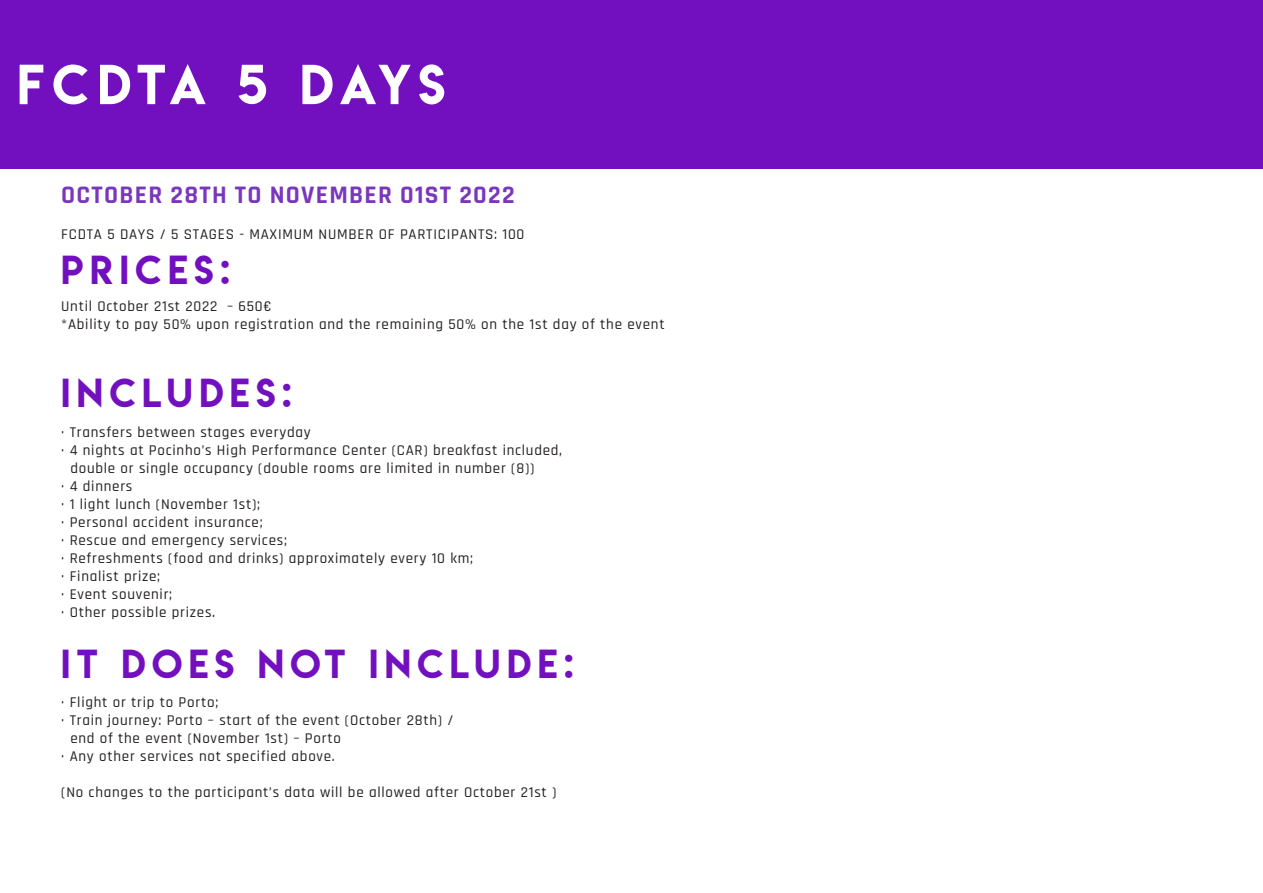
<style>
.page{position:relative;width:1263px;height:893px;background:#fff}
.page>*{position:absolute;margin:0;border:0;box-sizing:border-box;transform-origin:0 0}
.t1{font:49.95px "Lemon Milk";letter-spacing:.11em;color:#fff}
.t2{font:36px "Lemon Milk";letter-spacing:.18em;color:#7210bf}
.t3{font:700 25.5px "Rajdhani";letter-spacing:.05em;color:#7a37bc}
.t4{font:500 15px/18px "Rajdhani";letter-spacing:.05em;color:#231f20}
</style>
<div class="page">
<div style="left:0;top:0;width:1263px;height:169px;background:#7210bf"></div>
<h1 class="t1" style="left:17px;top:49px;width:430px">FCDTA 5 DAYS</h1>
<h3 class="t3" style="left:61px;top:180px;width:455px">OCTOBER 28TH TO NOVEMBER 01ST 2022</h3>
<p class="t4" style="left:61px;top:226px;width:465px">FCDTA 5 DAYS / 5 STAGES - MAXIMUM NUMBER OF PARTICIPANTS: 100</p>
<h2 class="t2" style="left:61px;top:245px;width:170px">PRICES:</h2>
<p class="t4" style="left:61px;top:298px;width:605px">Until October 21st 2022 – 650€<br>*Ability to pay 50% upon registration and the remaining 50% on the 1st day of the event</p>
<h2 class="t2" style="left:61px;top:367px;width:232px">INCLUDES:</h2>
<p class="t4" style="left:61px;top:424px;width:251px">· Transfers between stages everyday</p>
<p class="t4" style="left:61px;top:442px;width:502px">· 4 nights at Pocinho’s High Performance Center (CAR) breakfast included,</p>
<p class="t4" style="left:70px;top:460px;width:466px">double or single occupancy (double rooms are limited in number (8))</p>
<p class="t4" style="left:61px;top:478px;width:73px">· 4 dinners</p>
<p class="t4" style="left:61px;top:496px;width:200px">· 1 light lunch (November 1st);</p>
<p class="t4" style="left:61px;top:514px;width:203px">· Personal accident insurance;</p>
<p class="t4" style="left:61px;top:532px;width:227px">· Rescue and emergency services;</p>
<p class="t4" style="left:61px;top:550px;width:413px">· Refreshments (food and drinks) approximately every 10 km;</p>
<p class="t4" style="left:61px;top:568px;width:100px">· Finalist prize;</p>
<p class="t4" style="left:61px;top:586px;width:112px">· Event souvenir;</p>
<p class="t4" style="left:61px;top:604px;width:155px">· Other possible prizes.</p>
<h2 class="t2" style="left:61px;top:639px;width:514px">IT DOES NOT INCLUDE:</h2>
<p class="t4" style="left:61px;top:694px;width:158px">· Flight or trip to Porto;</p>
<p class="t4" style="left:61px;top:712px;width:394px">· Train journey: Porto – start of the event (October 28th) /</p>
<p class="t4" style="left:70px;top:730px;width:272px">end of the event (November 1st) – Porto</p>
<p class="t4" style="left:61px;top:748px;width:275px">· Any other services not specified above.</p>
<p class="t4" style="left:61px;top:784px;width:497px">(No changes to the participant’s data will be allowed after October 21st )</p>
</div>
